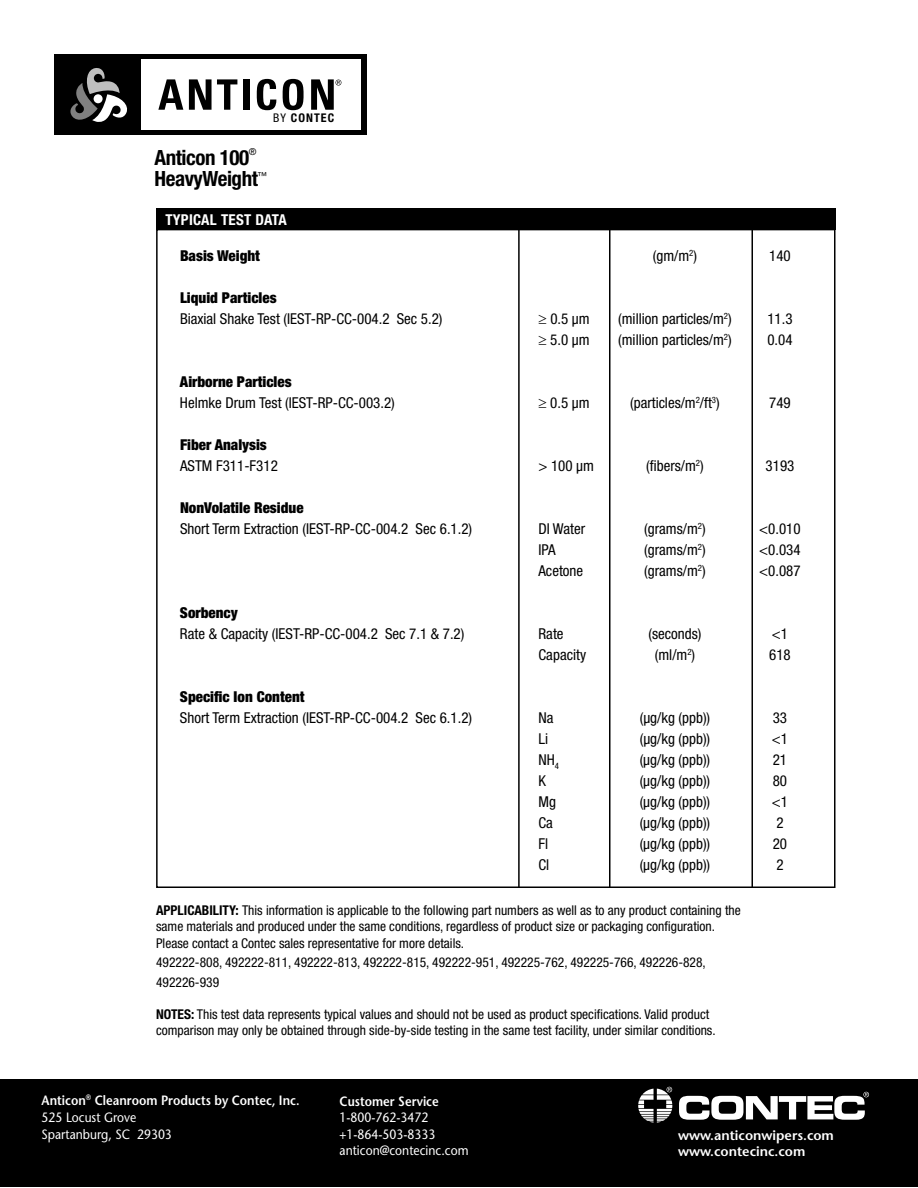
<style>
.page{position:relative;width:918px;height:1188px;background:#fff}
.page>*{position:absolute;margin:0;border:0;box-sizing:border-box;transform-origin:0 0}
.t1{font:700 condensed 21px "Helvetica Neue";letter-spacing:-.02em;color:#000}
.t2{font:condensed 15px "Helvetica Neue";color:#000}
.t3{font:900 condensed 15px "Helvetica Neue";color:#000}
.t4{font:700 condensed 15px "Helvetica Neue";letter-spacing:.02em;color:#fff}
.t5{font:condensed 13.5px/16.2px "Helvetica Neue";color:#000}
.t6{font:13.5px/16.2px "Stone Sans";color:#fff;scale:.9 1}
.t7{font:600 13.5px/17.5px "Stone Sans";color:#fff;scale:.9 1}
.t8{font:600 13.5px/16.2px "Stone Sans";color:#fff}
.t9{font:700 condensed 12px "Helvetica Neue";letter-spacing:.09em;color:#000}
.t10{font:condensed 9.6px "Helvetica Neue";color:#000}
.s1{font-weight:400}
.s2{font-weight:700}
</style>
<div class="page">
<div style="left:156px;top:208px;width:680px;height:22px;background:#000"></div>
<div style="left:0;top:1079px;width:918px;height:108px;background:#000"></div>
<svg style="left:679px;top:1092px;width:190px;height:28px"></svg>
<svg style="left:638px;top:1087px;width:34px;height:36px"></svg>
<hr style="left:518px;top:229px;width:2px;height:659px;background:#000">
<hr style="left:609px;top:229px;width:1px;height:659px;background:#000">
<hr style="left:752px;top:229px;width:1px;height:659px;background:#000">
<div style="left:54px;top:54px;width:313px;height:80px;background:#000"></div>
<div style="left:141px;top:59px;width:220px;height:71px;background:#fff"></div>
<svg style="left:70px;top:68px;width:57px;height:54px"></svg>
<svg style="left:158px;top:79px;width:25px;height:31px"></svg>
<svg style="left:189px;top:79px;width:48px;height:31px"></svg>
<div style="left:243px;top:79px;width:6px;height:31px;background:#000"></div>
<svg style="left:257px;top:79px;width:19px;height:31px"></svg>
<svg style="left:283px;top:79px;width:21px;height:31px"></svg>
<svg style="left:311px;top:79px;width:30px;height:31px"></svg>
<p class="t9" style="left:273px;top:111px;width:63px"><span class="s1">BY</span> CONTEC</p>
<h1 class="t1" style="left:154px;top:145px;width:96px">Anticon 100</h1>
<p class="t10" style="left:249px;top:146px;width:9px">®</p>
<h1 class="t1" style="left:154px;top:166px;width:114px">HeavyWeight<sup>™</sup></h1>
<p class="t4" style="left:165px;top:210px;width:123px">TYPICAL TEST DATA</p>
<p class="t3" style="left:180px;top:247px;width:82px">Basis Weight</p>
<p class="t2" style="left:653px;top:247px;width:46px">(gm/m<sup>2</sup>)</p>
<p class="t2" style="left:769px;top:247px;width:23px">140</p>
<p class="t3" style="left:180px;top:289px;width:98px">Liquid Particles</p>
<p class="t2" style="left:180px;top:310px;width:264px">Biaxial Shake Test (IEST-RP-CC-004.2 Sec 5.2)</p>
<p class="t2" style="left:539px;top:310px;width:53px">≥ 0.5 µm</p>
<p class="t2" style="left:618px;top:310px;width:115px">(million particles/m<sup>2</sup>)</p>
<p class="t2" style="left:767px;top:310px;width:27px">11.3</p>
<p class="t2" style="left:538px;top:331px;width:53px">≥ 5.0 µm</p>
<p class="t2" style="left:618px;top:331px;width:115px">(million particles/m<sup>2</sup>)</p>
<p class="t2" style="left:767px;top:331px;width:27px">0.04</p>
<p class="t3" style="left:180px;top:373px;width:113px">Airborne Particles</p>
<p class="t2" style="left:180px;top:394px;width:216px">Helmke Drum Test (IEST-RP-CC-003.2)</p>
<p class="t2" style="left:538px;top:394px;width:53px">≥ 0.5 µm</p>
<p class="t2" style="left:630px;top:394px;width:91px">(particles/m<sup>2</sup>/ft<sup>3</sup>)</p>
<p class="t2" style="left:769px;top:394px;width:23px">749</p>
<p class="t3" style="left:180px;top:436px;width:88px">Fiber Analysis</p>
<p class="t2" style="left:180px;top:457px;width:99px">ASTM F311-F312</p>
<p class="t2" style="left:539px;top:457px;width:57px">&gt; 100 µm</p>
<p class="t2" style="left:646px;top:457px;width:59px">(fibers/m<sup>2</sup>)</p>
<p class="t2" style="left:766px;top:457px;width:30px">3193</p>
<p class="t3" style="left:180px;top:499px;width:125px">NonVolatile Residue</p>
<p class="t2" style="left:180px;top:520px;width:294px">Short Term Extraction (IEST-RP-CC-004.2 Sec 6.1.2)</p>
<p class="t2" style="left:539px;top:520px;width:48px">DI Water</p>
<p class="t2" style="left:644px;top:520px;width:63px">(grams/m<sup>2</sup>)</p>
<p class="t2" style="left:759px;top:520px;width:43px">&lt;0.010</p>
<p class="t2" style="left:538px;top:541px;width:19px">IPA</p>
<p class="t2" style="left:644px;top:541px;width:63px">(grams/m<sup>2</sup>)</p>
<p class="t2" style="left:759px;top:541px;width:43px">&lt;0.034</p>
<p class="t2" style="left:538px;top:562px;width:46px">Acetone</p>
<p class="t2" style="left:644px;top:562px;width:63px">(grams/m<sup>2</sup>)</p>
<p class="t2" style="left:759px;top:562px;width:43px">&lt;0.087</p>
<p class="t3" style="left:180px;top:604px;width:59px">Sorbency</p>
<p class="t2" style="left:180px;top:625px;width:286px">Rate &amp; Capacity (IEST-RP-CC-004.2 Sec 7.1 &amp; 7.2)</p>
<p class="t2" style="left:538px;top:625px;width:27px">Rate</p>
<p class="t2" style="left:648px;top:625px;width:55px">(seconds)</p>
<p class="t2" style="left:772px;top:625px;width:18px">&lt;1</p>
<p class="t2" style="left:538px;top:646px;width:49px">Capacity</p>
<p class="t2" style="left:655px;top:646px;width:42px">(ml/m<sup>2</sup>)</p>
<p class="t2" style="left:769px;top:646px;width:23px">618</p>
<p class="t3" style="left:180px;top:688px;width:126px">Specific Ion Content</p>
<p class="t2" style="left:180px;top:709px;width:294px">Short Term Extraction (IEST-RP-CC-004.2 Sec 6.1.2)</p>
<p class="t2" style="left:538px;top:709px;width:16px">Na</p>
<p class="t2" style="left:640px;top:709px;width:72px">(µg/kg (ppb))</p>
<p class="t2" style="left:773px;top:709px;width:16px">33</p>
<p class="t2" style="left:538px;top:730px;width:11px">Li</p>
<p class="t2" style="left:640px;top:730px;width:72px">(µg/kg (ppb))</p>
<p class="t2" style="left:772px;top:730px;width:18px">&lt;1</p>
<p class="t2" style="left:538px;top:751px;width:22px">NH<sub>4</sub></p>
<p class="t2" style="left:640px;top:751px;width:72px">(µg/kg (ppb))</p>
<p class="t2" style="left:773px;top:751px;width:16px">21</p>
<p class="t2" style="left:538px;top:772px;width:9px">K</p>
<p class="t2" style="left:640px;top:772px;width:72px">(µg/kg (ppb))</p>
<p class="t2" style="left:773px;top:772px;width:16px">80</p>
<p class="t2" style="left:538px;top:793px;width:19px">Mg</p>
<p class="t2" style="left:640px;top:793px;width:72px">(µg/kg (ppb))</p>
<p class="t2" style="left:772px;top:793px;width:18px">&lt;1</p>
<p class="t2" style="left:538px;top:814px;width:16px">Ca</p>
<p class="t2" style="left:640px;top:814px;width:72px">(µg/kg (ppb))</p>
<p class="t2" style="left:776px;top:814px;width:9px">2</p>
<p class="t2" style="left:538px;top:835px;width:11px">Fl</p>
<p class="t2" style="left:640px;top:835px;width:72px">(µg/kg (ppb))</p>
<p class="t2" style="left:773px;top:835px;width:16px">20</p>
<p class="t2" style="left:538px;top:856px;width:12px">Cl</p>
<p class="t2" style="left:640px;top:856px;width:72px">(µg/kg (ppb))</p>
<p class="t2" style="left:776px;top:856px;width:9px">2</p>
<p class="t5" style="left:156px;top:902px;width:586px"><span class="s2">APPLICABILITY:</span> This information is applicable to the following part numbers as well as to any product containing the same materials and produced under the same conditions, regardless of product size or packaging configuration.<br>Please contact a Contec sales representative for more details.</p>
<p class="t5" style="left:156px;top:952px;width:551px;line-height:19.5px">492222-808, 492222-811, 492222-813, 492222-815, 492222-951, 492225-762, 492225-766, 492226-828,<br>492226-939</p>
<p class="t5" style="left:156px;top:1006px;width:561px"><span class="s2">NOTES:</span> This test data represents typical values and should not be used as product specifications. Valid product comparison may only be obtained through side-by-side testing in the same test facility, under similar conditions.</p>
<p class="t7" style="left:42px;top:1091px;width:288px">Anticon<sup>®</sup> Cleanroom Products by Contec, Inc.<br><span class="s1">525 Locust Grove</span></p>
<p class="t6" style="left:42px;top:1126px;width:146px">Spartanburg, SC 29303</p>
<p class="t7" style="left:340px;top:1093px;width:112px">Customer Service</p>
<p class="t6" style="left:340px;top:1110px;width:145px">1-800-762-3472 +1-864-503-8333 anticon@contecinc.com</p>
<p class="t8" style="left:678px;top:1127px;width:157px">www.anticonwipers.com www.contecinc.com</p>
</div>
